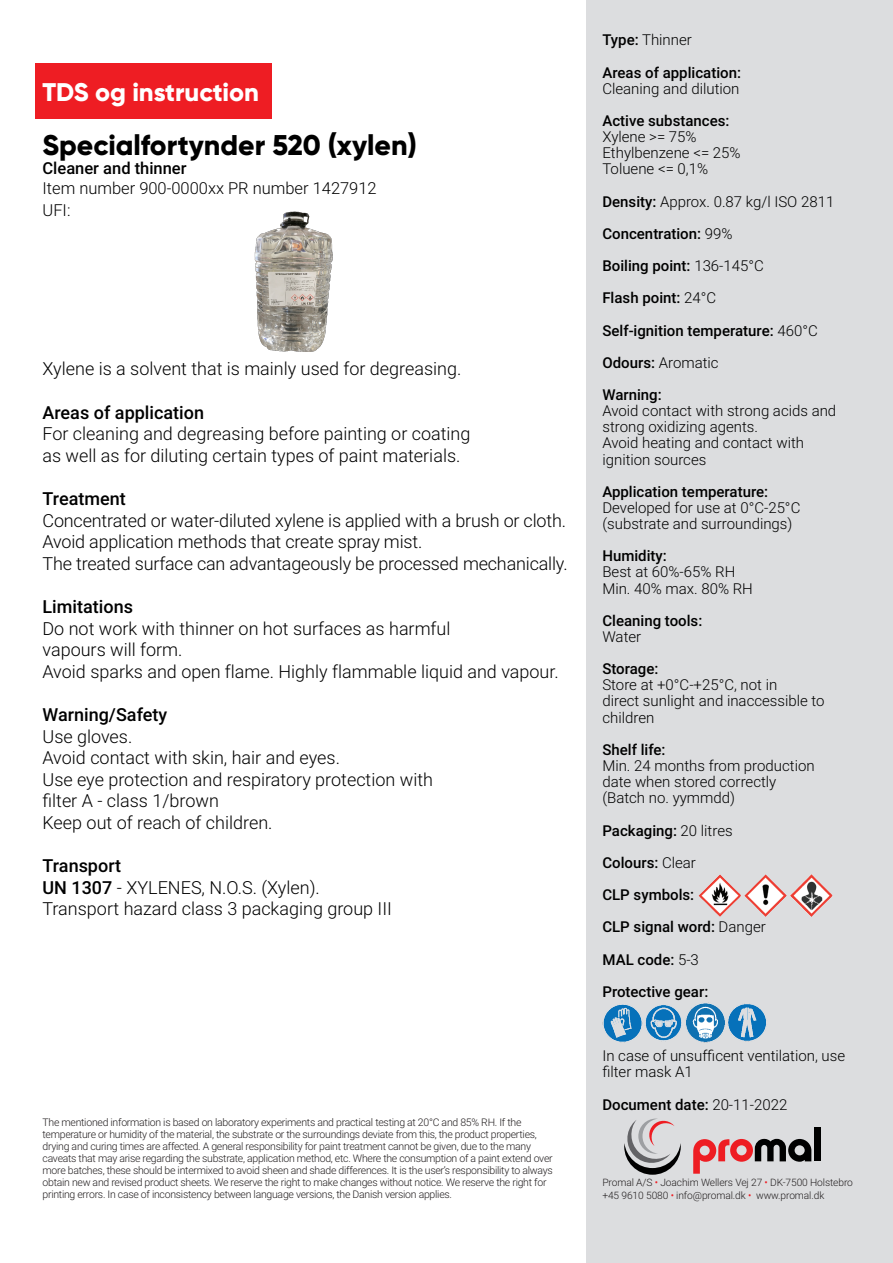
<style>
.page{position:relative;width:893px;height:1263px;background:#fff}
.page>*{position:absolute;margin:0;border:0;box-sizing:border-box;transform-origin:0 0}
.t1{font:800 28.5px "Gilroy";color:#000}
.t2{font:800 25.5px "Gilroy";color:#fff}
.t3{font:300 18px/21.6px "Roboto";color:#000}
.t4{font:500 18px "Roboto";color:#000}
.t5{font:300 16.5px/21.6px "Roboto";color:#000}
.t6{font:500 16.5px "Roboto";color:#000}
.t7{font:300 15px/16.2px "Roboto";color:#000}
.t8{font:500 15px/32.2px "Roboto";color:#000}
.t9{font:300 10.5px/12px "Roboto";letter-spacing:-.025em;color:#231f20}
.t10{font:300 10.2px/12.6px "Roboto";letter-spacing:-.01em;color:#231f20}
.s1{font-weight:500}
.s2{font-weight:300}
.s3{color:#ee1d23}
</style>
<div class="page">
<div style="left:587px;top:0;width:306px;height:1263px;background:#dcdddf"></div>
<div style="left:36px;top:64px;width:236px;height:55px;background:#ee1d23"></div>
<svg style="left:693px;top:1139px;width:118px;height:35px"></svg>
<div style="left:814px;top:1127px;width:7px;height:34px;background:#000"></div>
<svg style="left:624px;top:1118px;width:57px;height:57px"></svg>
<img style="left:254px;top:211px;width:79px;height:141px">
<img style="left:699px;top:874px;width:42px;height:43px">
<img style="left:744px;top:874px;width:43px;height:43px">
<img style="left:790px;top:874px;width:43px;height:43px">
<img style="left:645px;top:1002px;width:121px;height:41px">
<img style="left:602px;top:1004px;width:41px;height:39px">
<h2 class="t2" style="left:43px;top:76px;width:218px">TDS og instruction</h2>
<h1 class="t1" style="left:43px;top:127px;width:376px">Specialfortynder 520 (xylen)</h1>
<h3 class="t6" style="left:43px;top:157px;width:146px">Cleaner and thinner</h3>
<h3 class="t5" style="left:43px;top:177px;width:336px">Item number 900-0000xx PR number 1427912<br>UFI:</h3>
<h3 class="t3" style="left:43px;top:357px;width:420px">Xylene is a solvent that is mainly used for degreasing.</h3>
<h3 class="t4" style="left:43px;top:399px;width:163px">Areas of application</h3>
<h3 class="t3" style="left:43px;top:422px;width:429px">For cleaning and degreasing before painting or coating as well as for diluting certain types of paint materials.</h3>
<h3 class="t4" style="left:43px;top:486px;width:85px">Treatment</h3>
<h3 class="t3" style="left:43px;top:509px;width:527px">Concentrated or water-diluted xylene is applied with a brush or cloth.<br>Avoid application methods that create spray mist.<br>The treated surface can advantageously be processed mechanically.</h3>
<h3 class="t4" style="left:43px;top:594px;width:92px">Limitations</h3>
<h3 class="t3" style="left:43px;top:617px;width:518px">Do not work with thinner on hot surfaces as harmful<br>vapours will form.<br>Avoid sparks and open flame. Highly flammable liquid and vapour.</h3>
<h3 class="t4" style="left:43px;top:702px;width:126px">Warning/Safety</h3>
<h3 class="t3" style="left:43px;top:725px;width:392px">Use gloves.<br>Avoid contact with skin, hair and eyes.<br>Use eye protection and respiratory protection with filter A - class 1/brown<br>Keep out of reach of children.</h3>
<h3 class="t3" style="left:43px;top:854px;width:351px"><span class="s1">Transport<br>UN 1307</span> - XYLENES, N.O.S. (Xylen).<br>Transport hazard class 3 packaging group III</h3>
<p class="t9" style="left:43px;top:1116px;width:512px">The mentioned information is based on laboratory experiments and practical testing at 20°C and 85% RH. If the temperature or humidity of the material, the substrate or the surroundings deviate from this, the product properties, drying and curing times are affected. A general responsibility for paint treatment cannot be given, due to the many caveats that may arise regarding the substrate, application method, etc. Where the consumption of a paint extend over more batches, these should be intermixed to avoid sheen and shade differences. It is the user’s responsibility to always obtain new and revised product sheets. We reserve the right to make changes without notice. We reserve the right for printing errors. In case of inconsistency between language versions, the Danish version applies.</p>
<h3 class="t8" style="left:602px;top:23px;width:140px">Type: <span class="s2">Thinner<br></span>Areas of application:</h3>
<h3 class="t7" style="left:602px;top:80px;width:139px">Cleaning and dilution</h3>
<h3 class="t8" style="left:602px;top:104px;width:129px">Active substances:</h3>
<h3 class="t7" style="left:602px;top:128px;width:140px">Xylene &gt;= 75%<br>Ethylbenzene &lt;= 25%<br>Toluene &lt;= 0,1%</h3>
<h3 class="t8" style="left:602px;top:185px;width:233px">Density: <span class="s2">Approx. 0.87 kg/l ISO 2811<br></span>Concentration: <span class="s2">99%<br></span>Boiling point: <span class="s2">136-145°C<br></span>Flash point: <span class="s2">24°C<br></span>Self-ignition temperature: <span class="s2">460°C<br></span>Odours: <span class="s2">Aromatic<br></span>Warning:</h3>
<h3 class="t7" style="left:602px;top:402px;width:235px">Avoid contact with strong acids and strong oxidizing agents.<br>Avoid heating and contact with ignition sources</h3>
<h3 class="t8" style="left:602px;top:475px;width:167px">Application temperature:</h3>
<h3 class="t7" style="left:602px;top:499px;width:199px">Developed for use at 0°C-25°C (substrate and surroundings)</h3>
<h3 class="t8" style="left:602px;top:539px;width:66px">Humidity:</h3>
<h3 class="t7" style="left:602px;top:563px;width:152px">Best at 60%-65% RH<br>Min. 40% max. 80% RH</h3>
<h3 class="t8" style="left:602px;top:604px;width:101px">Cleaning tools:</h3>
<h3 class="t7" style="left:602px;top:628px;width:40px">Water</h3>
<h3 class="t8" style="left:602px;top:652px;width:58px">Storage:</h3>
<h3 class="t7" style="left:602px;top:676px;width:224px">Store at +0°C-+25°C, not in<br>direct sunlight and inaccessible to children</h3>
<h3 class="t8" style="left:602px;top:733px;width:65px">Shelf life:</h3>
<h3 class="t7" style="left:602px;top:757px;width:214px">Min. 24 months from production date when stored correctly (Batch no. yymmdd)</h3>
<h3 class="t8" style="left:602px;top:813px;width:165px">Packaging: <span class="s2">20 litres<br></span>Colours: <span class="s2">Clear<br></span>CLP symbols:<br>CLP signal word: <span class="s2">Danger<br></span>MAL code: <span class="s2">5-3<br></span>Protective gear:</h3>
<h3 class="t7" style="left:602px;top:1047px;width:244px">In case of unsufficent ventilation, use filter mask A1</h3>
<h3 class="t8" style="left:602px;top:1088px;width:186px">Document date: <span class="s2">20-11-2022</span></h3>
<p class="t10" style="left:602px;top:1175px;width:252px">Promal A/S <span class="s3">•</span> Joachim Wellers Vej 27 <span class="s3">•</span> DK-7500 Holstebro +45 9610 5080 <span class="s3">•</span> info@promal.dk <span class="s3">•</span> www.promal.dk</p>
</div>
